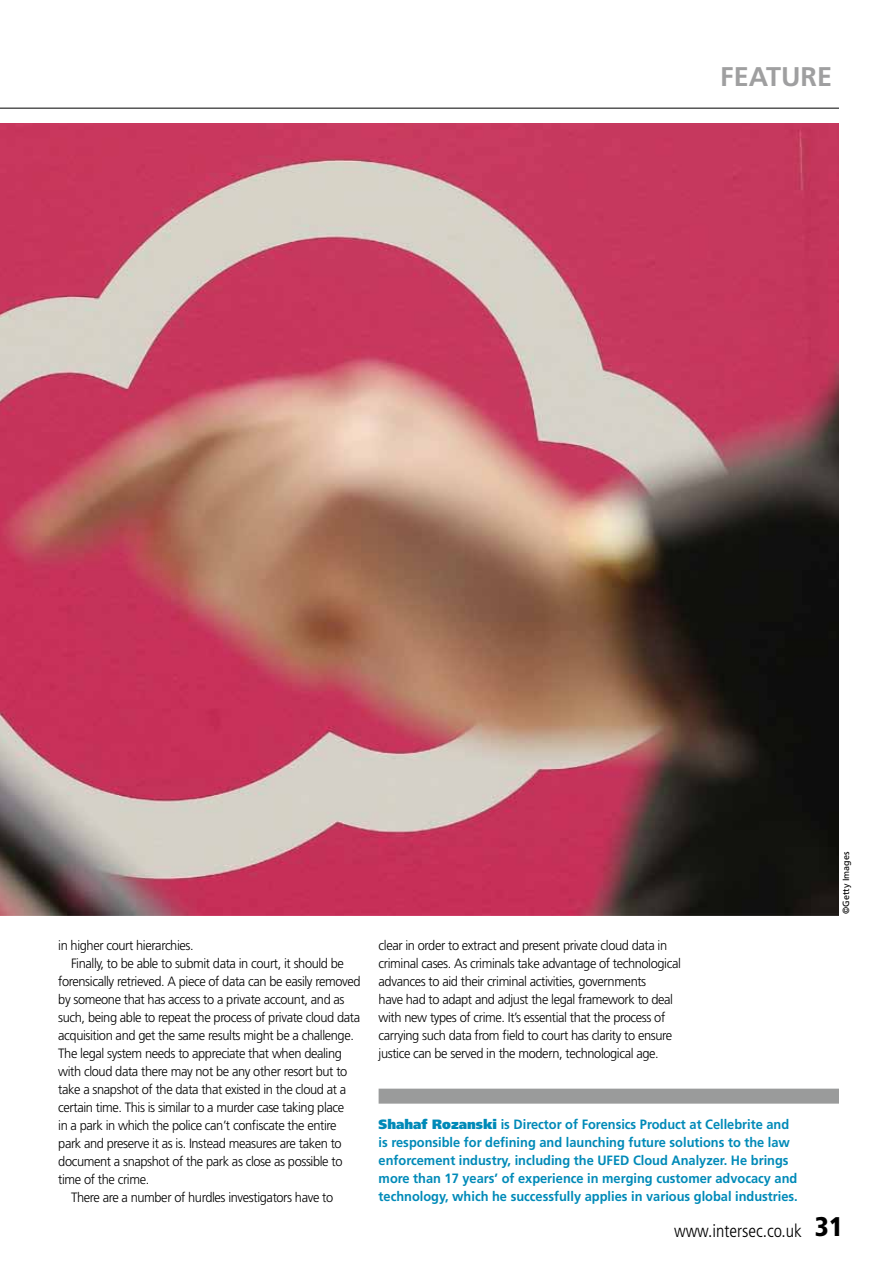
<style>
.page{position:relative;width:893px;height:1263px;background:#fff}
.page>*{position:absolute;margin:0;border:0;box-sizing:border-box;transform-origin:0 0}
.t1{font:700 27px "Frutiger";color:#9f9fa0}
.t2{font:300 condensed 18px "Frutiger";color:#000}
.t3{font:300 13.5px/18px "Frutiger";letter-spacing:-.03em;color:#000;scale:.95 1}
.t4{font:700 13.5px/18px "Frutiger";color:#008ab8;scale:.95 1}
.t5{font:9px "Frutiger";color:#000}
.s1{font-weight:900}
.s2{font-weight:900;font-size:27px}
</style>
<div class="page">
<hr style="left:0;top:108px;width:839px;height:1px;background:#000">
<img style="left:0;top:123px;width:839px;height:792px">
<div style="left:379px;top:1089px;width:460px;height:15px;background:#9a9b9b"></div>
<h1 class="t1" style="left:720px;top:61px;width:113px">FEATURE</h1>
<p class="t3" style="left:58px;top:937px;width:144px">in higher court hierarchies.</p>
<p class="t3" style="left:71px;top:955px;width:289px">Finally, to be able to submit data in court, it should be</p>
<p class="t3" style="left:58px;top:973px;width:320px">forensically retrieved. A piece of data can be easily removed</p>
<p class="t3" style="left:58px;top:991px;width:303px">by someone that has access to a private account, and as</p>
<p class="t3" style="left:58px;top:1009px;width:319px">such, being able to repeat the process of private cloud data</p>
<p class="t3" style="left:58px;top:1027px;width:313px">acquisition and get the same results might be a challenge.</p>
<p class="t3" style="left:58px;top:1045px;width:300px">The legal system needs to appreciate that when dealing</p>
<p class="t3" style="left:58px;top:1063px;width:306px">with cloud data there may not be any other resort but to</p>
<p class="t3" style="left:58px;top:1081px;width:305px">take a snapshot of the data that existed in the cloud at a</p>
<p class="t3" style="left:58px;top:1099px;width:303px">certain time. This is similar to a murder case taking place</p>
<p class="t3" style="left:58px;top:1117px;width:295px">in a park in which the police can’t confiscate the entire</p>
<p class="t3" style="left:58px;top:1135px;width:300px">park and preserve it as is. Instead measures are taken to</p>
<p class="t3" style="left:58px;top:1153px;width:301px">document a snapshot of the park as close as possible to</p>
<p class="t3" style="left:58px;top:1171px;width:97px">time of the crime.</p>
<p class="t3" style="left:71px;top:1189px;width:278px">There are a number of hurdles investigators have to</p>
<p class="t3" style="left:379px;top:937px;width:320px">clear in order to extract and present private cloud data in criminal cases. As criminals take advantage of technological advances to aid their criminal activities, governments<br>have had to adapt and adjust the legal framework to deal with new types of crime. It’s essential that the process of carrying such data from field to court has clarity to ensure justice can be served in the modern, technological age.</p>
<p class="t4" style="left:379px;top:1115px;width:443px"><span class="s1">Shahaf Rozanski</span> is Director of Forensics Product at Cellebrite and is responsible for defining and launching future solutions to the law enforcement industry, including the UFED Cloud Analyzer. He brings more than 17 years’ of experience in merging customer advocacy and technology, which he successfully applies in various global industries.</p>
<p class="t5" style="left:841px;top:914px;width:64px;rotate:-90deg">©Getty Images</p>
<h2 class="t2" style="left:674px;top:1220px;width:171px">www.intersec.co.uk <span class="s2">31</span></h2>
</div>
